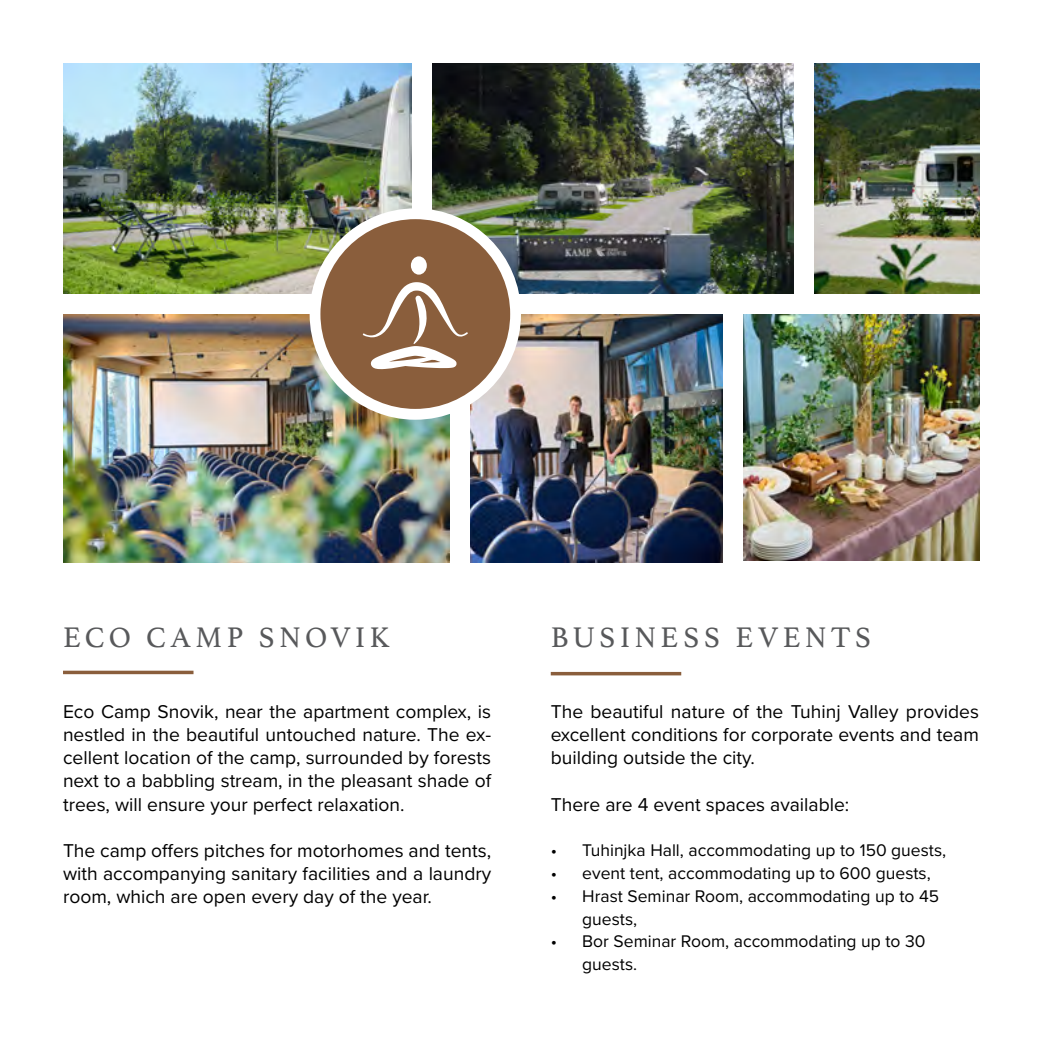
<style>
.page{position:relative;width:1042px;height:1042px;background:#fff}
.page>*{position:absolute;margin:0;border:0;box-sizing:border-box;transform-origin:0 0}
.t1{font:29.75px "Athelas";letter-spacing:.15em;color:#58595b}
.t2{font:19.25px/23.1px "Proxima Nova";color:#000;text-align:justify}
.t3{font:17.5px/22.8px "Proxima Nova";color:#000}
</style>
<div class="page">
<img style="left:432px;top:63px;width:362px;height:231px">
<img style="left:814px;top:63px;width:165px;height:231px">
<img style="left:63px;top:63px;width:349px;height:231px">
<img style="left:63px;top:314px;width:386px;height:248px">
<img style="left:470px;top:314px;width:253px;height:248px">
<img style="left:743px;top:314px;width:237px;height:247px">
<hr style="left:63px;top:671px;width:130px;height:3px;background:#8a5e3c">
<hr style="left:551px;top:672px;width:130px;height:3px;background:#8a5e3c">
<div style="left:310px;top:208px;width:211px;height:212px;border:22px solid #fff;border-radius:50%"></div>
<div style="left:320px;top:219px;width:190px;height:190px;background:#8a5e3c;border-radius:50%"></div>
<div style="left:411px;top:256px;width:16px;height:19px;background:#fff;border-radius:50%"></div>
<svg style="left:363px;top:282px;width:105px;height:87px"></svg>
<h1 class="t1" style="left:63px;top:614px;width:328px">ECO CAMP SNOVIK</h1>
<h1 class="t1" style="left:551px;top:614px;width:322px">BUSINESS EVENTS</h1>
<p class="t2" style="left:63px;top:699px;width:430px">Eco Camp Snovik, near the apartment complex, is nestled in the beautiful untouched nature. The ex&shy;cellent location of the camp, surrounded by forests next to a babbling stream, in the pleasant shade of trees, will ensure your perfect relaxation.</p>
<p class="t2" style="left:63px;top:838px;width:430px">The camp offers pitches for motorhomes and tents, with accompanying sanitary facilities and a laundry room, which are open every day of the year.</p>
<p class="t2" style="left:551px;top:699px;width:430px">The beautiful nature of the Tuhinj Valley provides excellent conditions for corporate events and team building outside the city.</p>
<p class="t2" style="left:551px;top:792px;width:300px">There are 4 event spaces available:</p>
<p class="t3" style="left:551px;top:838px;width:397px">• Tuhinjka Hall, accommodating up to 150 guests,</p>
<p class="t3" style="left:551px;top:861px;width:381px">• event tent, accommodating up to 600 guests,</p>
<p class="t3" style="left:582px;top:884px;width:358px;text-indent:-32px">• Hrast Seminar Room, accommodating up to 45 guests,</p>
<p class="t3" style="left:582px;top:929px;width:345px;text-indent:-32px">• Bor Seminar Room, accommodating up to 30 guests.</p>
</div>
